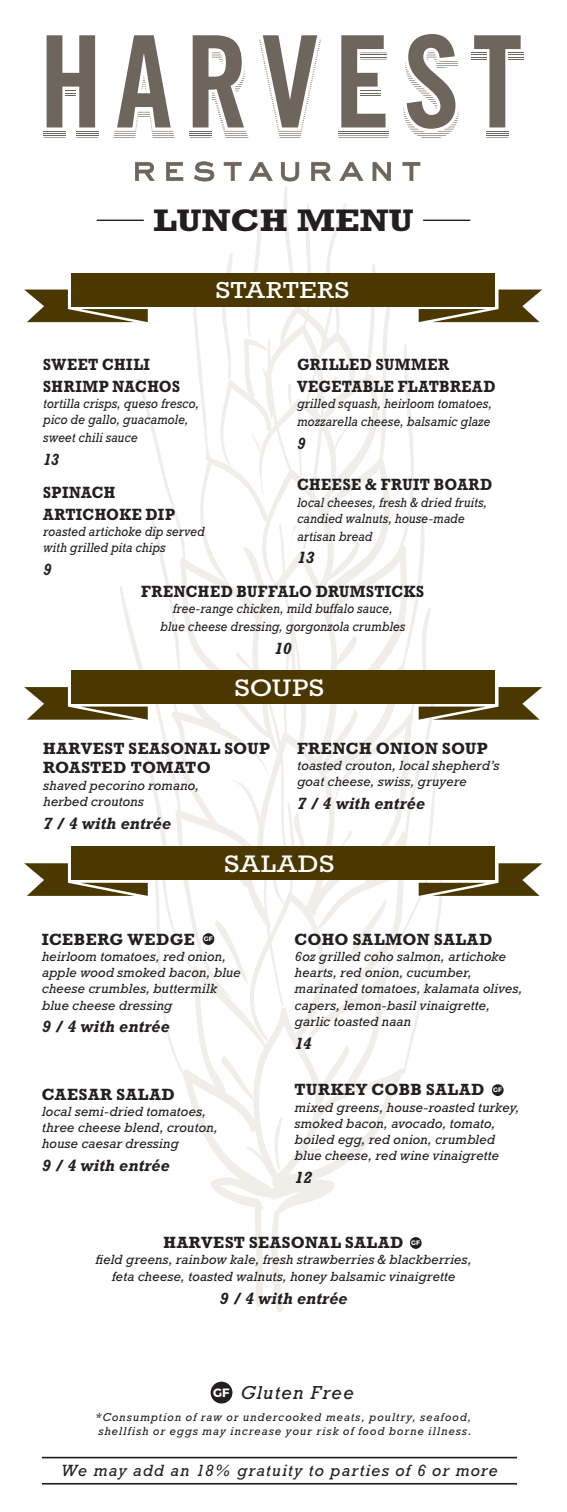
<style>
.page{position:relative;width:567px;height:1512px;background:#fff}
.page>*{position:absolute;margin:0;border:0;box-sizing:border-box;transform-origin:0 0}
.t1{font:700 31.65px "Rockwell Std";color:#231f20;scale:1.16 1}
.t2{font:24.3px "Rockwell Std";letter-spacing:.025em;color:#fff;scale:1.16 1}
.t3{font:23.55px "Rockwell Std";letter-spacing:.03em;color:#fff;scale:1.16 1}
.t4{font:italic 19.05px "Rockwell Std";letter-spacing:.06em;color:#231f20}
.t5{font:700 16.5px/21.6px "Rockwell Std";letter-spacing:.03em;color:#231f20;scale:.92 1}
.t6{font:700 16.5px "Rockwell Std";letter-spacing:.03em;color:#231f20}
.t7{font:italic 700 16.5px "Rockwell Std";letter-spacing:.01em;color:#231f20}
.t8{font:italic 16.5px "Rockwell Std";letter-spacing:.065em;color:#231f20}
.t9{font:700 16.5px/19.8px "Rockwell Std";letter-spacing:.01em;color:#231f20}
.t10{font:italic 700 16.5px "Rockwell Std";letter-spacing:.01em;color:#231f20;scale:.92 1}
.t11{font:italic 13.5px/16.2px "Rockwell Std";letter-spacing:.01em;color:#231f20}
.t12{font:italic 13.5px/16.2px "Rockwell Std";letter-spacing:.01em;color:#231f20;scale:.92 1}
.t13{font:italic 11.55px/13.8px "Rockwell Std";letter-spacing:.085em;color:#231f20}
.t14{font:700 6.6px "Montserrat";color:#fff}
.s1{font-family:"Montserrat";font-weight:700;font-style:normal;font-size:12.15px;color:#fff}
</style>
<div class="page">
<hr style="left:97px;top:220px;width:47px;height:1px;background:#231f20">
<hr style="left:423px;top:220px;width:47px;height:1px;background:#231f20">
<svg style="left:113px;top:35px;width:62px;height:103px"></svg>
<svg style="left:189px;top:35px;width:59px;height:103px"></svg>
<svg style="left:259px;top:35px;width:62px;height:103px"></svg>
<svg style="left:341px;top:35px;width:46px;height:93px"></svg>
<hr style="left:338px;top:131px;width:51px;height:1px;background:#6e655c">
<hr style="left:338px;top:133px;width:51px;height:1px;background:#6e655c">
<hr style="left:338px;top:135px;width:51px;height:1px;background:#6e655c">
<svg style="left:338px;top:137px;width:51px;height:1px"></svg>
<svg style="left:403px;top:34px;width:56px;height:104px"></svg>
<svg style="left:471px;top:35px;width:53px;height:103px"></svg>
<svg style="left:43px;top:35px;width:55px;height:103px"></svg>
<svg style="left:119px;top:306px;width:329px;height:364px"></svg>
<svg style="left:288px;top:524px;width:8px;height:32px"></svg>
<svg style="left:252px;top:433px;width:8px;height:19px"></svg>
<svg style="left:287px;top:382px;width:4px;height:25px"></svg>
<svg style="left:222px;top:306px;width:11px;height:74px"></svg>
<svg style="left:245px;top:306px;width:23px;height:31px"></svg>
<svg style="left:278px;top:306px;width:20px;height:2px"></svg>
<svg style="left:119px;top:161px;width:329px;height:112px"></svg>
<svg style="left:119px;top:704px;width:329px;height:143px"></svg>
<svg style="left:405px;top:762px;width:33px;height:85px"></svg>
<svg style="left:158px;top:880px;width:284px;height:433px"></svg>
<div style="left:71px;top:273px;width:424px;height:33px;background:#4a3800"></div>
<svg style="left:419px;top:290px;width:123px;height:32px"></svg>
<svg style="left:25px;top:290px;width:123px;height:32px"></svg>
<div style="left:71px;top:847px;width:424px;height:33px;background:#4a3800"></div>
<div style="left:71px;top:670px;width:424px;height:34px;background:#4a3800"></div>
<svg style="left:419px;top:863px;width:123px;height:33px"></svg>
<svg style="left:419px;top:687px;width:123px;height:33px"></svg>
<svg style="left:24px;top:863px;width:169px;height:106px"></svg>
<svg style="left:24px;top:687px;width:124px;height:33px"></svg>
<div style="left:492px;top:1084px;width:12px;height:12px;background:#231f20;border-radius:50%"></div>
<div style="left:203px;top:933px;width:11px;height:12px;background:#231f20;border-radius:50%"></div>
<div style="left:410px;top:1237px;width:12px;height:12px;background:#231f20;border-radius:50%"></div>
<hr style="left:42px;top:1457px;width:475px;height:1px;background:#231f20">
<hr style="left:42px;top:1483px;width:475px;height:2px;background:#231f20">
<div style="left:211px;top:1382px;width:21px;height:22px;background:#231f20;border-radius:50%"></div>
<h1 class="t1" style="left:153px;top:201px;width:226px">LUNCH MENU</h1>
<h3 class="t3" style="left:216px;top:277px;width:117px">STARTERS</h3>
<p class="t5" style="left:43px;top:353px;width:150px">SWEET CHILI<br>SHRIMP NACHOS</p>
<p class="t12" style="left:43px;top:395px;width:171px">tortilla crisps, queso fresco, pico de gallo, guacamole,</p>
<p class="t12" style="left:43px;top:429px;width:104px">sweet chili sauce</p>
<p class="t10" style="left:43px;top:449px;width:19px">13</p>
<p class="t5" style="left:43px;top:481px;width:145px">SPINACH<br>ARTICHOKE DIP</p>
<p class="t12" style="left:43px;top:523px;width:177px">roasted artichoke dip served with grilled pita chips</p>
<p class="t10" style="left:43px;top:560px;width:10px">9</p>
<p class="t5" style="left:297px;top:353px;width:217px">GRILLED SUMMER<br>VEGETABLE FLATBREAD</p>
<p class="t12" style="left:297px;top:394px;width:213px;line-height:17.7px">grilled squash, heirloom tomatoes, mozzarella cheese, balsamic glaze</p>
<p class="t10" style="left:297px;top:433px;width:10px">9</p>
<p class="t5" style="left:297px;top:474px;width:214px">CHEESE &amp; FRUIT BOARD</p>
<p class="t12" style="left:297px;top:494px;width:208px">local cheeses, fresh &amp; dried fruits, candied walnuts, house-made</p>
<p class="t12" style="left:297px;top:528px;width:83px">artisan bread</p>
<p class="t7" style="left:297px;top:548px;width:19px">13</p>
<p class="t5" style="left:141px;top:580px;width:309px">FRENCHED BUFFALO DRUMSTICKS</p>
<p class="t12" style="left:160px;top:600px;width:268px;line-height:17.7px;text-align:center">free-range chicken, mild buffalo sauce, blue cheese dressing, gorgonzola crumbles</p>
<p class="t7" style="left:274px;top:639px;width:19px">10</p>
<h2 class="t2" style="left:235px;top:673px;width:78px">SOUPS</h2>
<p class="t9" style="left:43px;top:738px;width:228px">HARVEST SEASONAL SOUP<br>ROASTED TOMATO</p>
<p class="t11" style="left:43px;top:777px;width:157px">shaved pecorino romano, herbed croutons</p>
<p class="t7" style="left:43px;top:813px;width:129px">7 / 4 with entrée</p>
<p class="t6" style="left:297px;top:738px;width:192px">FRENCH ONION SOUP</p>
<p class="t11" style="left:297px;top:757px;width:204px">toasted crouton, local shepherd’s goat cheese, swiss, gruyere</p>
<p class="t7" style="left:297px;top:794px;width:129px">7 / 4 with entrée</p>
<h2 class="t2" style="left:225px;top:850px;width:96px">SALADS</h2>
<p class="t6" style="left:42px;top:929px;width:154px">ICEBERG WEDGE</p>
<p class="t11" style="left:42px;top:948px;width:200px">heirloom tomatoes, red onion, apple wood smoked bacon, blue cheese crumbles, buttermilk blue cheese dressing</p>
<p class="t7" style="left:42px;top:1017px;width:129px">9 / 4 with entrée</p>
<p class="t14" style="left:204px;top:935px;width:10px">GF</p>
<p class="t6" style="left:42px;top:1084px;width:134px">CAESAR SALAD</p>
<p class="t11" style="left:42px;top:1103px;width:177px">local semi-dried tomatoes, three cheese blend, crouton, house caesar dressing</p>
<p class="t7" style="left:42px;top:1156px;width:129px">9 / 4 with entrée</p>
<p class="t6" style="left:295px;top:929px;width:199px">COHO SALMON SALAD</p>
<p class="t11" style="left:295px;top:948px;width:229px">6oz grilled coho salmon, artichoke hearts, red onion, cucumber, marinated tomatoes, kalamata olives, capers, lemon-basil vinaigrette, garlic toasted naan</p>
<p class="t7" style="left:295px;top:1033px;width:19px">14</p>
<p class="t6" style="left:295px;top:1080px;width:191px">TURKEY COBB SALAD</p>
<p class="t11" style="left:295px;top:1099px;width:226px">mixed greens, house-roasted turkey, smoked bacon, avocado, tomato, boiled egg, red onion, crumbled blue cheese, red wine vinaigrette</p>
<p class="t7" style="left:295px;top:1168px;width:19px">12</p>
<p class="t14" style="left:493px;top:1086px;width:10px">GF</p>
<p class="t6" style="left:164px;top:1233px;width:241px">HARVEST SEASONAL SALAD</p>
<p class="t11" style="left:95px;top:1252px;width:378px;text-align:center">field greens, rainbow kale, fresh strawberries &amp; blackberries, feta cheese, toasted walnuts, honey balsamic vinaigrette</p>
<p class="t7" style="left:220px;top:1288px;width:129px">9 / 4 with entrée</p>
<p class="t14" style="left:411px;top:1239px;width:10px">GF</p>
<h3 class="t4" style="left:213px;top:1382px;width:142px"><span class="s1">GF</span> Gluten Free</h3>
<p class="t13" style="left:96px;top:1410px;width:377px">*Consumption of raw or undercooked meats, poultry, seafood, shellfish or eggs may increase your risk of food borne illness.</p>
<p class="t8" style="left:61px;top:1461px;width:438px">We may add an 18% gratuity to parties of 6 or more</p>
</div>
